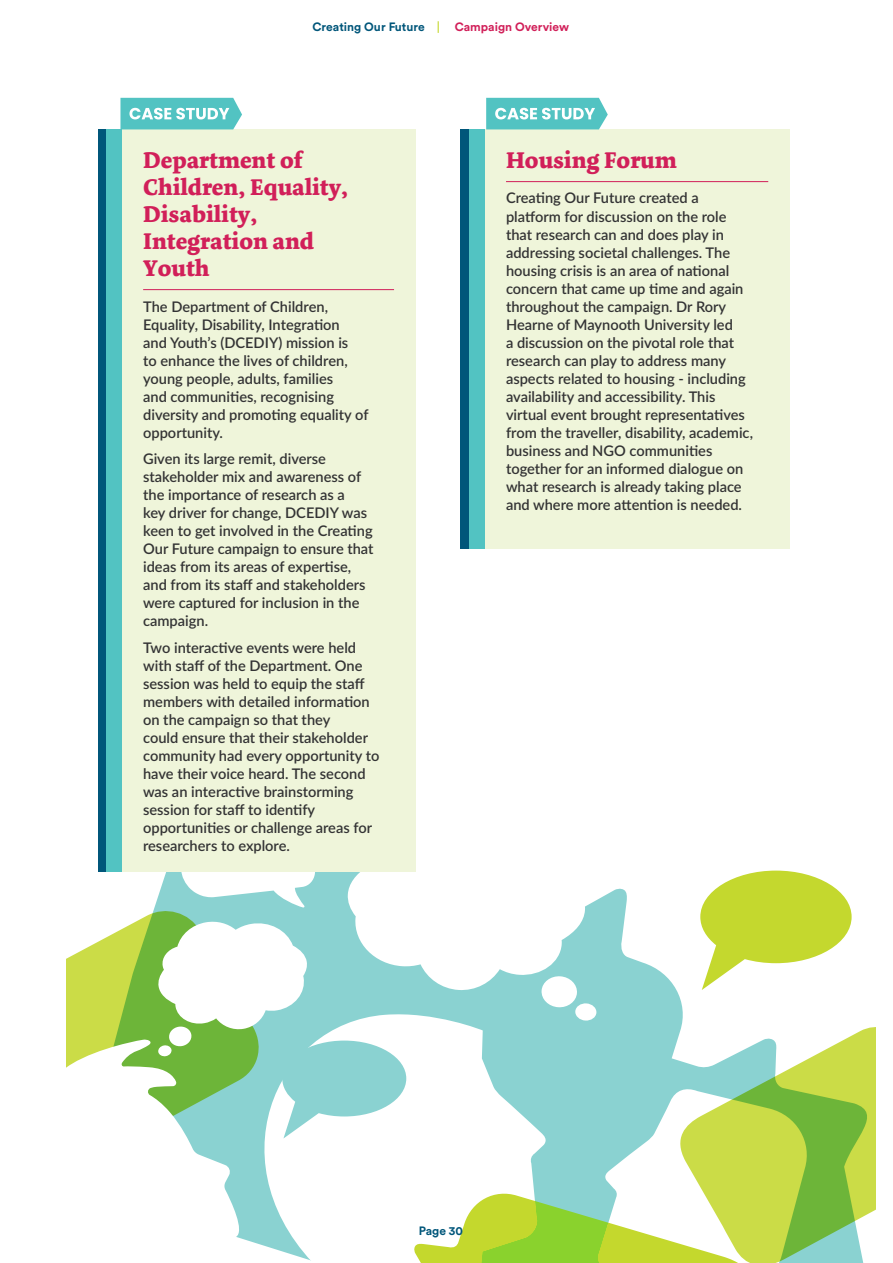
<style>
.page{position:relative;width:893px;height:1263px;background:#fff}
.page>*{position:absolute;margin:0;border:0;box-sizing:border-box;transform-origin:0 0}
.t1{font:700 24px/27px "Dolly Pro";color:#d11f59}
.t2{font:600 14.7px/18px "Lato";color:#333334}
.t3{font:700 12px "Circular Std";color:#00567a}
.s1{color:#ccdc48}
.s2{color:#d11f59}
</style>
<div class="page">
<svg style="left:852px;top:1027px;width:24px;height:236px;fill:#cbdc47"></svg>
<svg style="left:67px;top:815px;width:785px;height:448px"></svg>
<div style="left:98px;top:129px;width:8px;height:743px;background:#00567a"></div>
<div style="left:106px;top:129px;width:16px;height:743px;background:#52c3c2"></div>
<div style="left:122px;top:129px;width:293px;height:743px;background:#eff5da"></div>
<hr style="left:143px;top:289px;width:251px;height:1px;background:#d11f59">
<div style="left:461px;top:129px;width:8px;height:420px;background:#00567a"></div>
<div style="left:469px;top:129px;width:16px;height:420px;background:#52c3c2"></div>
<div style="left:485px;top:129px;width:304px;height:420px;background:#eff5da"></div>
<hr style="left:506px;top:181px;width:262px;height:1px;background:#d11f59">
<svg style="left:486px;top:98px;width:122px;height:31px;background:#72cecd"></svg>
<svg style="left:120px;top:98px;width:122px;height:31px;background:#72cecd"></svg>
<p class="t3" style="left:313px;top:19px;width:258px">Creating Our Future <span class="s1">|</span> <span class="s2">Campaign Overview</span></p>
<h1 class="t1" style="left:143px;top:147px;width:207px">Department of<br>Children, Equality,<br>Disability,<br>Integration and<br>Youth</h1>
<p class="t2" style="left:143px;top:296px;width:227px">The Department of Children,<br>Equality, Disability, Integration<br>and Youth’s (DCEDIY) mission is<br>to enhance the lives of children, young people, adults, families<br>and communities, recognising diversity and promoting equality of opportunity.</p>
<p class="t2" style="left:143px;top:449px;width:232px">Given its large remit, diverse stakeholder mix and awareness of the importance of research as a<br>key driver for change, DCEDIY was keen to get involved in the Creating<br>Our Future campaign to ensure that ideas from its areas of expertise, and from its staff and stakeholders were captured for inclusion in the campaign.</p>
<p class="t2" style="left:143px;top:638px;width:238px">Two interactive events were held with staff of the Department. One session was held to equip the staff members with detailed information on the campaign so that they<br>could ensure that their stakeholder community had every opportunity to have their voice heard. The second was an interactive brainstorming session for staff to identify opportunities or challenge areas for researchers to explore.</p>
<h1 class="t1" style="left:506px;top:147px;width:172px">Housing Forum</h1>
<p class="t2" style="left:506px;top:188px;width:249px">Creating Our Future created a platform for discussion on the role that research can and does play in addressing societal challenges. The housing crisis is an area of national concern that came up time and again throughout the campaign. Dr Rory Hearne of Maynooth University led<br>a discussion on the pivotal role that research can play to address many aspects related to housing - including availability and accessibility. This virtual event brought representatives from the traveller, disability, academic, business and NGO communities together for an informed dialogue on what research is already taking place and where more attention is needed.</p>
<p class="t3" style="left:419px;top:1223px;width:46px">Page 30</p>
</div>
